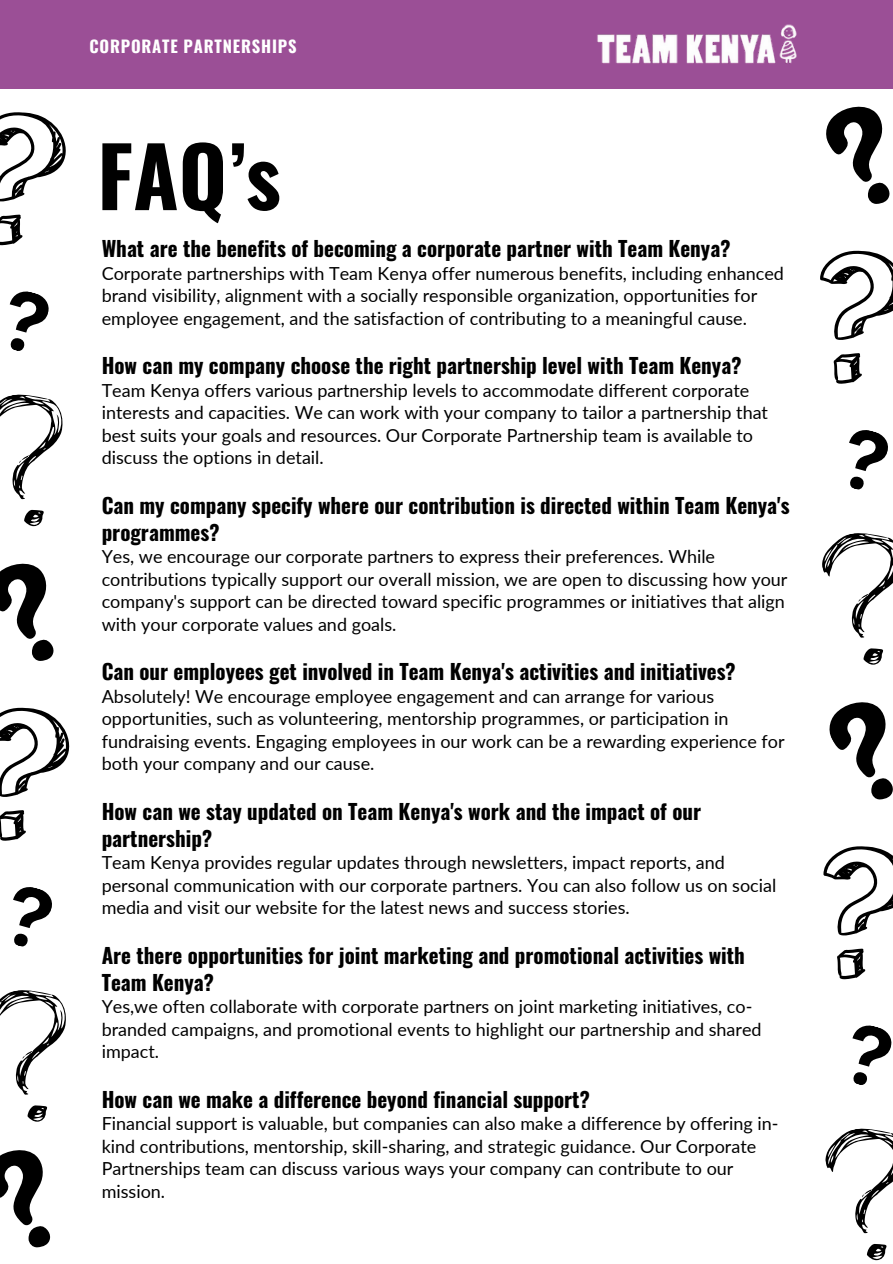
<style>
.page{position:relative;width:893px;height:1264px;background:#fff}
.page>*{position:absolute;margin:0;border:0;box-sizing:border-box;transform-origin:0 0}
.t1{font:700 82.35px "Oswald";color:#000}
.t2{font:700 21px/27px "Oswald";color:#000}
.t3{font:18px/22.5px "Lato";color:#000}
.t4{font:700 16.5px "Oswald";letter-spacing:.05em;color:#fff}
</style>
<div class="page">
<div style="left:0;top:0;width:892px;height:89px;background:#9b4f96"></div>
<img style="left:597px;top:24px;width:200px;height:40px">
<svg style="left:826px;top:106px;width:64px;height:98px"></svg>
<svg style="left:849px;top:430px;width:39px;height:60px"></svg>
<svg style="left:833px;top:353px;width:28px;height:31px"></svg>
<svg style="left:820px;top:250px;width:72px;height:90px"></svg>
<svg style="left:822px;top:533px;width:70px;height:132px"></svg>
<svg style="left:829px;top:702px;width:63px;height:98px"></svg>
<svg style="left:852px;top:1025px;width:40px;height:60px"></svg>
<svg style="left:837px;top:948px;width:28px;height:31px"></svg>
<svg style="left:823px;top:846px;width:69px;height:89px"></svg>
<svg style="left:825px;top:1128px;width:67px;height:133px"></svg>
<svg style="left:0;top:1150px;width:51px;height:98px"></svg>
<svg style="left:9px;top:291px;width:40px;height:60px"></svg>
<svg style="left:0;top:215px;width:23px;height:30px"></svg>
<svg style="left:0;top:112px;width:66px;height:89px"></svg>
<svg style="left:0;top:394px;width:63px;height:133px"></svg>
<svg style="left:0;top:563px;width:54px;height:98px"></svg>
<svg style="left:13px;top:887px;width:39px;height:60px"></svg>
<svg style="left:0;top:810px;width:26px;height:31px"></svg>
<svg style="left:0;top:707px;width:70px;height:90px"></svg>
<svg style="left:0;top:990px;width:66px;height:132px"></svg>
<p class="t4" style="left:89px;top:34px;width:209px">CORPORATE PARTNERSHIPS</p>
<p class="t1" style="left:97px;top:112px;width:185px">FAQ’s</p>
<p class="t2" style="left:102px;top:234px;width:630px">What are the benefits of becoming a corporate partner with Team Kenya?</p>
<p class="t3" style="left:102px;top:261px;width:683px">Corporate partnerships with Team Kenya offer numerous benefits, including enhanced brand visibility, alignment with a socially responsible organization, opportunities for employee engagement, and the satisfaction of contributing to a meaningful cause.</p>
<p class="t2" style="left:102px;top:351px;width:641px">How can my company choose the right partnership level with Team Kenya?</p>
<p class="t3" style="left:102px;top:378px;width:667px">Team Kenya offers various partnership levels to accommodate different corporate interests and capacities. We can work with your company to tailor a partnership that best suits your goals and resources. Our Corporate Partnership team is available to discuss the options in detail.</p>
<p class="t2" style="left:102px;top:491px;width:689px">Can my company specify where our contribution is directed within Team Kenya's programmes?</p>
<p class="t3" style="left:102px;top:545px;width:687px">Yes, we encourage our corporate partners to express their preferences. While contributions typically support our overall mission, we are open to discussing how your company's support can be directed toward specific programmes or initiatives that align with your corporate values and goals.</p>
<p class="t2" style="left:102px;top:657px;width:635px">Can our employees get involved in Team Kenya's activities and initiatives?</p>
<p class="t3" style="left:102px;top:684px;width:684px">Absolutely! We encourage employee engagement and can arrange for various opportunities, such as volunteering, mentorship programmes, or participation in fundraising events. Engaging employees in our work can be a rewarding experience for both your company and our cause.</p>
<p class="t2" style="left:102px;top:796px;width:601px">How can we stay updated on Team Kenya's work and the impact of our partnership?</p>
<p class="t3" style="left:102px;top:850px;width:676px">Team Kenya provides regular updates through newsletters, impact reports, and personal communication with our corporate partners. You can also follow us on social media and visit our website for the latest news and success stories.</p>
<p class="t2" style="left:102px;top:940px;width:644px">Are there opportunities for joint marketing and promotional activities with<br>Team Kenya?</p>
<p class="t3" style="left:102px;top:994px;width:661px">Yes,we often collaborate with corporate partners on joint marketing initiatives, co&shy;branded campaigns, and promotional events to highlight our partnership and shared impact.</p>
<p class="t2" style="left:102px;top:1084px;width:489px">How can we make a difference beyond financial support?</p>
<p class="t3" style="left:102px;top:1111px;width:678px">Financial support is valuable, but companies can also make a difference by offering in&shy;kind contributions, mentorship, skill-sharing, and strategic guidance. Our Corporate Partnerships team can discuss various ways your company can contribute to our mission.</p>
</div>
